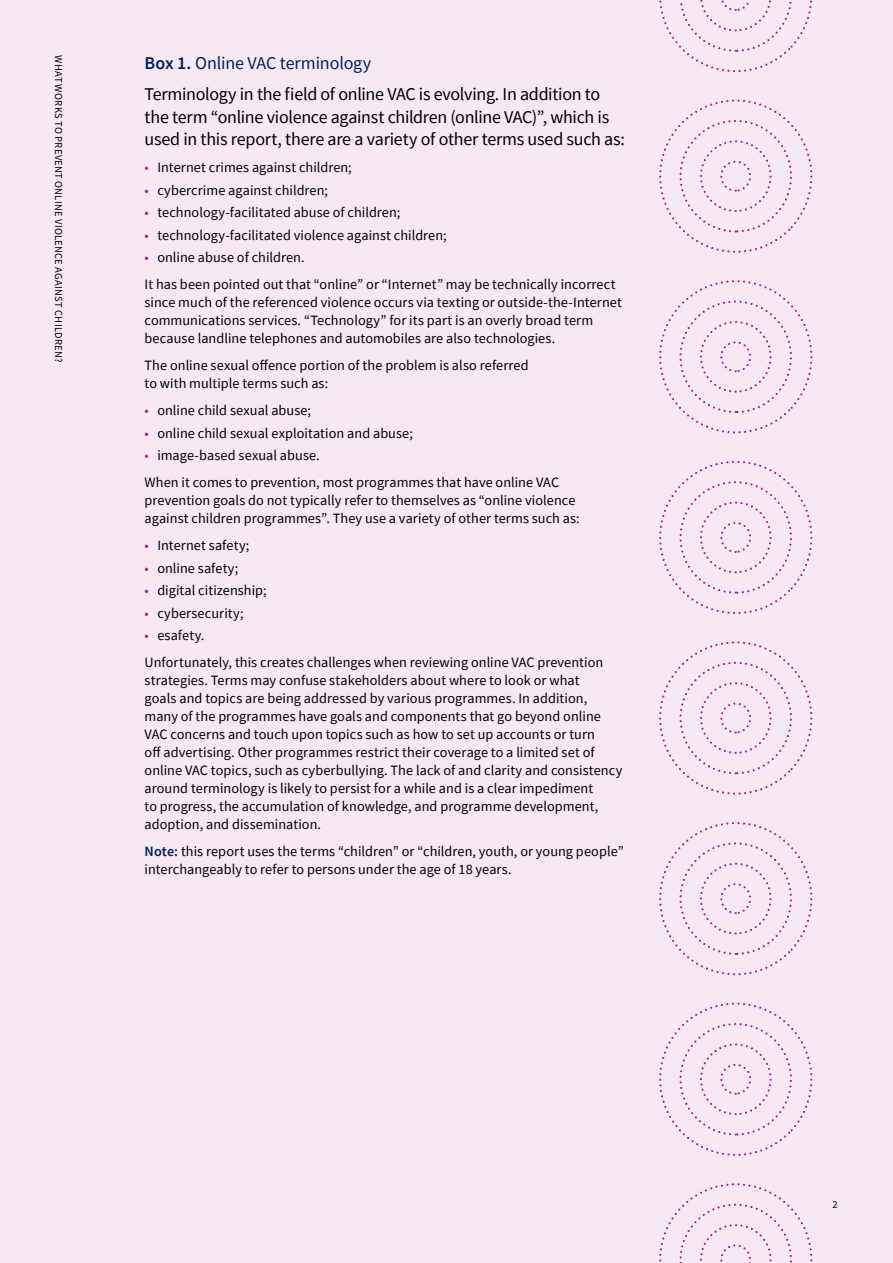
<style>
.page{position:relative;width:893px;height:1263px;background:#f6e9f4}
.page>*{position:absolute;margin:0;border:0;box-sizing:border-box;transform-origin:0 0}
.t1{font:18px/31.5px "Source Sans Pro";letter-spacing:-.015em;color:#000}
.t2{font:14.25px/18px "Source Sans Pro";letter-spacing:.005em;color:#000}
.t3{font:10.5px "Source Sans Pro";letter-spacing:.025em;color:#000}
.s1{font-weight:600;color:#00205c}
.s2{color:#00205c}
.s3{color:#a6228c}
</style>
<div class="page">
<svg style="left:659px;top:0;width:153px;height:73px"></svg>
<svg style="left:659px;top:99px;width:153px;height:154px"></svg>
<svg style="left:659px;top:280px;width:153px;height:154px"></svg>
<svg style="left:659px;top:461px;width:153px;height:153px"></svg>
<svg style="left:659px;top:641px;width:153px;height:154px"></svg>
<svg style="left:659px;top:822px;width:153px;height:154px"></svg>
<svg style="left:659px;top:1002px;width:153px;height:154px"></svg>
<svg style="left:659px;top:1183px;width:153px;height:80px"></svg>
<p class="t3" style="left:65px;top:55px;width:308px;rotate:90deg">WHAT WORKS TO PREVENT ONLINE VIOLENCE AGAINST CHILDREN?</p>
<p class="t1" style="left:145px;top:47px;width:457px"><span class="s1">Box 1.</span> <span class="s2">Online VAC terminology<br></span>Terminology in the field of online VAC is evolving. In addition to</p>
<p class="t1" style="left:145px;top:105px;width:482px;line-height:22.5px">the term “online violence against children (online VAC)”, which is used in this report, there are a variety of other terms used such as:</p>
<p class="t2" style="left:145px;top:158px;width:209px"><span class="s3">•</span> Internet crimes against children;</p>
<p class="t2" style="left:145px;top:181px;width:185px"><span class="s3">•</span> cybercrime against children;</p>
<p class="t2" style="left:145px;top:203px;width:257px"><span class="s3">•</span> technology-facilitated abuse of children;</p>
<p class="t2" style="left:145px;top:226px;width:304px"><span class="s3">•</span> technology-facilitated violence against children;</p>
<p class="t2" style="left:145px;top:244px;width:472px;line-height:27px"><span class="s3">•</span> online abuse of children.<br>It has been pointed out that “online” or “Internet” may be technically incorrect</p>
<p class="t2" style="left:145px;top:293px;width:479px">since much of the referenced violence occurs via texting or outside-the-Internet communications services. “Technology” for its part is an overly broad term because landline telephones and automobiles are also technologies.</p>
<p class="t2" style="left:145px;top:356px;width:386px">The online sexual offence portion of the problem is also referred to with multiple terms such as:</p>
<p class="t2" style="left:145px;top:401px;width:168px"><span class="s3">•</span> online child sexual abuse;</p>
<p class="t2" style="left:145px;top:424px;width:270px"><span class="s3">•</span> online child sexual exploitation and abuse;</p>
<p class="t2" style="left:145px;top:442px;width:416px;line-height:27px"><span class="s3">•</span> image-based sexual abuse.<br>When it comes to prevention, most programmes that have online VAC</p>
<p class="t2" style="left:145px;top:491px;width:437px">prevention goals do not typically refer to themselves as “online violence against children programmes”. They use a variety of other terms such as:</p>
<p class="t2" style="left:145px;top:536px;width:106px"><span class="s3">•</span> Internet safety;</p>
<p class="t2" style="left:145px;top:559px;width:95px"><span class="s3">•</span> online safety;</p>
<p class="t2" style="left:145px;top:581px;width:124px"><span class="s3">•</span> digital citizenship;</p>
<p class="t2" style="left:145px;top:604px;width:101px"><span class="s3">•</span> cybersecurity;</p>
<p class="t2" style="left:145px;top:622px;width:460px;line-height:27px"><span class="s3">•</span> esafety.<br>Unfortunately, this creates challenges when reviewing online VAC prevention</p>
<p class="t2" style="left:145px;top:671px;width:479px">strategies. Terms may confuse stakeholders about where to look or what<br>goals and topics are being addressed by various programmes. In addition, many of the programmes have goals and components that go beyond online VAC concerns and touch upon topics such as how to set up accounts or turn<br>off advertising. Other programmes restrict their coverage to a limited set of online VAC topics, such as cyberbullying. The lack of and clarity and consistency around terminology is likely to persist for a while and is a clear impediment<br>to progress, the accumulation of knowledge, and programme development, adoption, and dissemination.</p>
<p class="t2" style="left:145px;top:842px;width:481px"><span class="s1">Note:</span> this report uses the terms “children” or “children, youth, or young people” interchangeably to refer to persons under the age of 18 years.</p>
<p class="t3" style="left:832px;top:1197px;width:7px">2</p>
</div>
